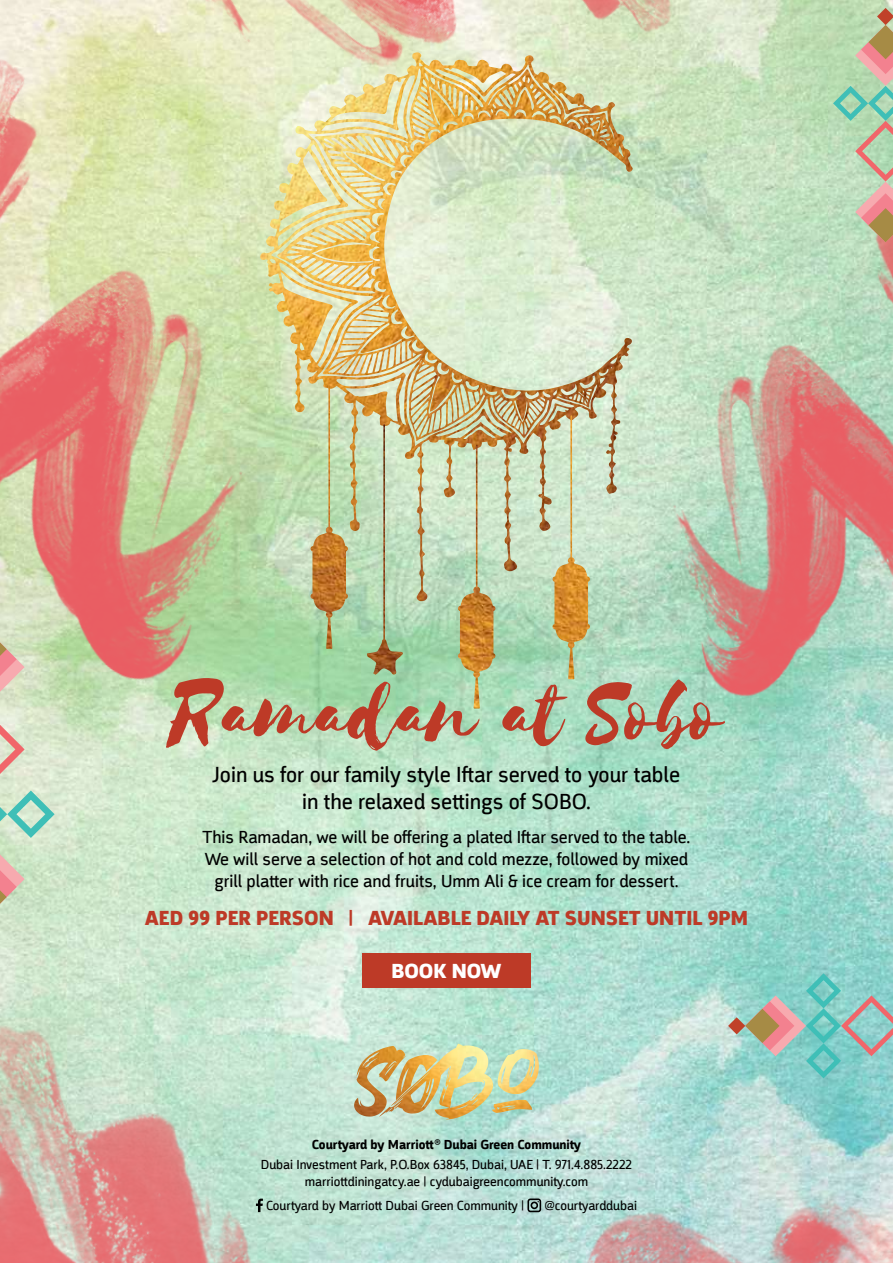
<style>
.page{position:relative;width:893px;height:1263px;background:#fff}
.page>*{position:absolute;margin:0;border:0;box-sizing:border-box;transform-origin:0 0}
.t1{font:97.5px "Selima";color:#bd3a27}
.t2{font:22.5px/27px "Argumentum Regular 6";color:#000;text-align:center}
.t3{font:21px "Argumentum Regular 3";color:#bd3a27}
.t4{font:21px "Argumentum Regular 3";color:#fff}
.t5{font:18px/21.6px "Argumentum Regular 6";color:#000;text-align:center}
.t6{font:13.5px/16.2px "Argumentum Regular 6";color:#000;text-align:center}
.t7{font:13.5px "Argumentum Regular 7";color:#000}
</style>
<div class="page">
<img style="left:0;top:0;width:893px;height:893px">
<img style="left:0;top:893px;width:893px;height:370px">
<img style="left:534px;top:91px;width:359px;height:642px">
<svg style="left:0;top:759px;width:25px;height:15px"></svg>
<svg style="left:0;top:790px;width:55px;height:48px;background:#aedcc9"></svg>
<svg style="left:0;top:854px;width:25px;height:50px"></svg>
<img style="left:0;top:0;width:370px;height:759px">
<svg style="left:833px;top:8px;width:60px;height:234px;background:#bac6a7"></svg>
<img style="left:140px;top:0;width:630px;height:266px">
<img style="left:260px;top:53px;width:157px;height:213px">
<img style="left:367px;top:424px;width:37px;height:251px">
<img style="left:552px;top:415px;width:38px;height:264px">
<img style="left:458px;top:445px;width:37px;height:263px">
<img style="left:310px;top:385px;width:38px;height:264px">
<img style="left:379px;top:1045px;width:78px;height:71px">
<svg style="left:256px;top:1198px;width:7px;height:14px"></svg>
<svg style="left:527px;top:1198px;width:14px;height:14px"></svg>
<div style="left:362px;top:953px;width:169px;height:34px;background:#bd3a27"></div>
<h1 class="t1" style="left:170px;top:660px;width:555px">Ramadan at Sobo</h1>
<p class="t2" style="left:213px;top:761px;width:469px">Join us for our family style Iftar served to your table in the relaxed settings of SOBO.</p>
<p class="t5" style="left:203px;top:827px;width:489px">This Ramadan, we will be offering a plated Iftar served to the table.<br>We will serve a selection of hot and cold mezze, followed by mixed grill platter with rice and fruits, Umm Ali &amp; ice cream for dessert.</p>
<p class="t3" style="left:368px;top:905px;width:381px">AVAILABLE DAILY AT SUNSET UNTIL 9PM</p>
<p class="t3" style="left:349px;top:905px;width:6px">|</p>
<p class="t3" style="left:145px;top:905px;width:190px">AED 99 PER PERSON</p>
<p class="t4" style="left:391px;top:959px;width:112px">BOOK NOW</p>
<p class="t7" style="left:312px;top:1136px;width:271px">Courtyard by Marriott® Dubai Green Community</p>
<p class="t6" style="left:261px;top:1157px;width:373px">Dubai Investment Park O.P, .Box 63845, Dubai, UAE | .T 971.4.885.2222 marriottdiningatcy.ae | cydubaigreencommunity.com</p>
<p class="t6" style="left:544px;top:1197px;width:94px">@courtyarddubai</p>
<p class="t6" style="left:266px;top:1197px;width:260px">Courtyard by Marriott Dubai Green Community |</p>
</div>
